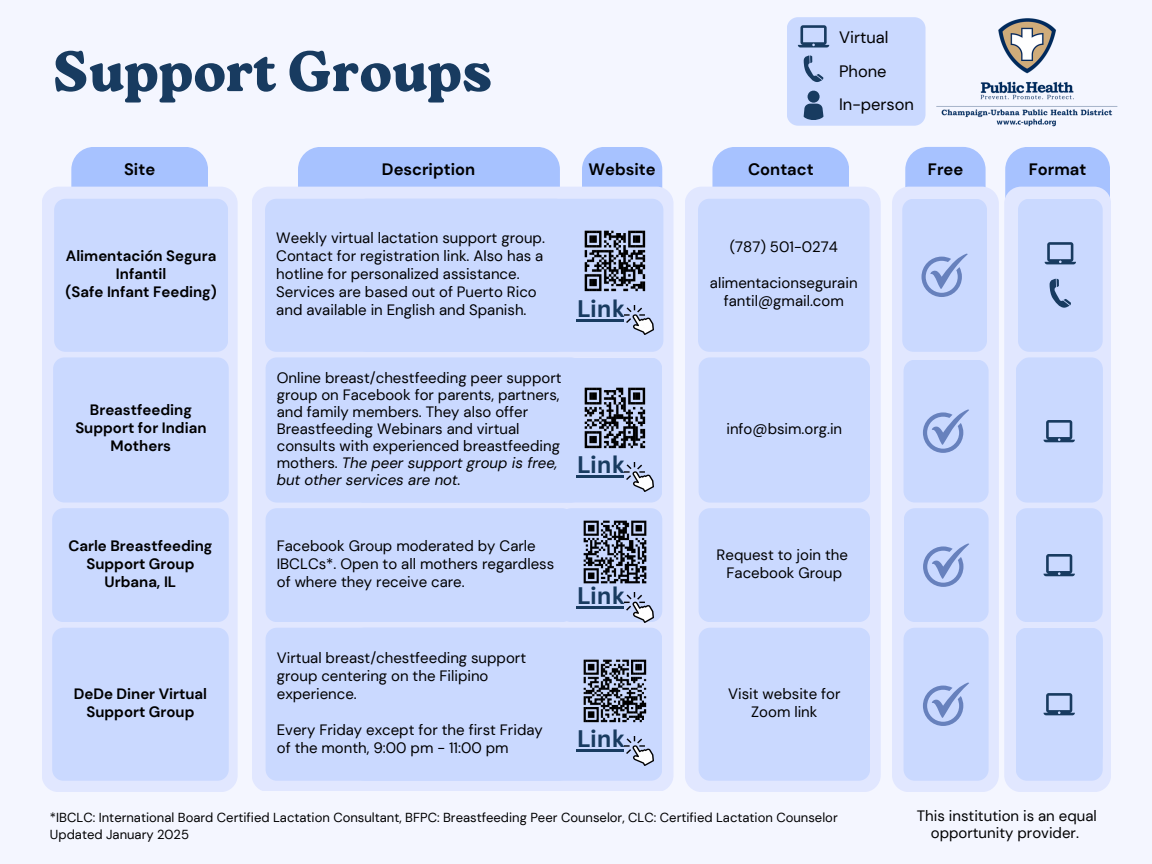
<style>
.page{position:relative;width:1152px;height:864px;background:#f4f6ff}
.page>*{position:absolute;margin:0;border:0;box-sizing:border-box;transform-origin:0 0}
.t1{font:800 57px "Roca One";letter-spacing:-.01em;color:#183b60}
.t2{font:700 23.4px "Canva Sans";color:#183b60}
.t3{font:700 16.5px "DM Sans";color:#000}
.t4{font:16.5px "DM Sans";color:#000}
.t5{font:15px/18px "DM Sans";color:#000}
.t6{font:700 15px/18px "DM Sans";color:#000;text-align:center}
.t7{font:13.05px "DM Sans";color:#000}
.s1{font-style:italic}
</style>
<div class="page">
<div style="left:71px;top:147px;width:137px;height:626px;background:#a7c2ff;border-radius:23px"></div>
<div style="left:42px;top:187px;width:196px;height:605px;background:#e1e7ff;border-radius:17px"></div>
<div style="left:712px;top:147px;width:137px;height:626px;background:#a7c2ff;border-radius:23px"></div>
<div style="left:685px;top:187px;width:196px;height:605px;background:#e1e7ff;border-radius:17px"></div>
<div style="left:582px;top:147px;width:80px;height:631px;background:#a7c2ff;border-radius:22px"></div>
<div style="left:1005px;top:147px;width:105px;height:631px;background:#a7c2ff;border-radius:22px"></div>
<div style="left:1004px;top:187px;width:107px;height:605px;background:#e1e7ff;border-radius:17px"></div>
<div style="left:298px;top:147px;width:262px;height:630px;background:#a7c2ff;border-radius:22px"></div>
<div style="left:252px;top:187px;width:422px;height:604px;background:#e1e7ff;border-radius:17px"></div>
<div style="left:905px;top:147px;width:81px;height:626px;background:#a7c2ff;border-radius:22px"></div>
<div style="left:892px;top:187px;width:107px;height:605px;background:#e1e7ff;border-radius:17px"></div>
<div style="left:787px;top:17px;width:138px;height:109px;background:#cad9ff;border-radius:11px"></div>
<svg style="left:804px;top:55px;width:20px;height:27px"></svg>
<svg style="left:804px;top:91px;width:20px;height:29px"></svg>
<svg style="left:798px;top:25px;width:31px;height:23px"></svg>
<div style="left:1018px;top:357px;width:85px;height:135px;background:#cad9ff;border-radius:11px"></div>
<div style="left:904px;top:360px;width:85px;height:143px;background:#cad9ff;border-radius:11px"></div>
<svg style="left:923px;top:409px;width:46px;height:44px"></svg>
<div style="left:1016px;top:360px;width:87px;height:142px;background:#cad9ff;border-radius:11px"></div>
<svg style="left:1044px;top:420px;width:31px;height:22px"></svg>
<div style="left:352px;top:358px;width:310px;height:145px;background:#cad9ff;border-radius:11px"></div>
<div style="left:53px;top:357px;width:176px;height:146px;background:#cad9ff;border-radius:11px"></div>
<div style="left:266px;top:357px;width:316px;height:146px;background:#cad9ff;border-radius:11px"></div>
<img style="left:584px;top:387px;width:62px;height:62px">
<hr style="left:577px;top:475px;width:47px;height:3px;background:#183b60">
<img style="left:624px;top:462px;width:29px;height:29px">
<div style="left:699px;top:357px;width:171px;height:146px;background:#cad9ff;border-radius:11px"></div>
<div style="left:699px;top:628px;width:171px;height:153px;background:#cad9ff;border-radius:11px"></div>
<div style="left:1016px;top:628px;width:87px;height:153px;background:#cad9ff;border-radius:11px"></div>
<div style="left:353px;top:628px;width:309px;height:153px;background:#cad9ff;border-radius:11px"></div>
<div style="left:266px;top:628px;width:304px;height:153px;background:#cad9ff;border-radius:11px"></div>
<div style="left:904px;top:628px;width:85px;height:153px;background:#cad9ff;border-radius:11px"></div>
<div style="left:52px;top:628px;width:177px;height:153px;background:#cad9ff;border-radius:11px"></div>
<svg style="left:923px;top:682px;width:46px;height:44px"></svg>
<svg style="left:1044px;top:693px;width:31px;height:23px"></svg>
<hr style="left:577px;top:750px;width:47px;height:2px;background:#183b60">
<img style="left:624px;top:736px;width:29px;height:29px">
<img style="left:583px;top:659px;width:64px;height:64px">
<div style="left:699px;top:508px;width:171px;height:114px;background:#cad9ff;border-radius:11px"></div>
<div style="left:1016px;top:508px;width:87px;height:114px;background:#cad9ff;border-radius:11px"></div>
<div style="left:266px;top:508px;width:307px;height:114px;background:#cad9ff;border-radius:11px"></div>
<div style="left:904px;top:508px;width:85px;height:114px;background:#cad9ff;border-radius:11px"></div>
<div style="left:560px;top:508px;width:102px;height:114px;background:#cad9ff;border-radius:11px"></div>
<div style="left:52px;top:508px;width:177px;height:114px;background:#cad9ff;border-radius:11px"></div>
<hr style="left:577px;top:606px;width:47px;height:3px;background:#183b60">
<img style="left:624px;top:593px;width:30px;height:29px">
<svg style="left:1043px;top:554px;width:32px;height:23px"></svg>
<svg style="left:923px;top:543px;width:46px;height:44px"></svg>
<div style="left:1018px;top:199px;width:85px;height:153px;background:#cad9ff;border-radius:11px"></div>
<div style="left:355px;top:199px;width:308px;height:153px;background:#cad9ff;border-radius:11px"></div>
<div style="left:902px;top:199px;width:85px;height:153px;background:#cad9ff;border-radius:11px"></div>
<div style="left:265px;top:199px;width:302px;height:153px;background:#cad9ff;border-radius:11px"></div>
<svg style="left:922px;top:254px;width:46px;height:43px"></svg>
<div style="left:54px;top:199px;width:174px;height:153px;background:#cad9ff;border-radius:11px"></div>
<img style="left:584px;top:230px;width:62px;height:62px">
<hr style="left:577px;top:319px;width:47px;height:2px;background:#183b60">
<img style="left:624px;top:306px;width:29px;height:29px">
<div style="left:698px;top:199px;width:172px;height:153px;background:#cad9ff;border-radius:11px"></div>
<svg style="left:1050px;top:279px;width:21px;height:29px"></svg>
<svg style="left:1045px;top:242px;width:31px;height:22px"></svg>
<img style="left:936px;top:18px;width:182px;height:108px">
<img style="left:583px;top:520px;width:64px;height:64px">
<h4 class="t1" style="left:52px;top:38px;width:442px">Support Groups</h4>
<p class="t4" style="left:839px;top:27px;width:51px">Virtual</p>
<h4 class="t4" style="left:839px;top:61px;width:49px">Phone</h4>
<p class="t4" style="left:839px;top:94px;width:76px">In-person</p>
<h2 class="t3" style="left:124px;top:158px;width:33px">Site</h2>
<h4 class="t3" style="left:382px;top:158px;width:95px">Description</h4>
<h2 class="t3" style="left:589px;top:158px;width:69px">Website</h2>
<p class="t3" style="left:748px;top:158px;width:67px">Contact</p>
<p class="t3" style="left:928px;top:158px;width:37px">Free</p>
<h4 class="t3" style="left:1029px;top:158px;width:59px">Format</h4>
<p class="t6" style="left:66px;top:247px;width:153px">Alimentación Segura<br>Infantil<br>(Safe Infant Feeding)</p>
<p class="t6" style="left:75px;top:401px;width:133px">Breastfeeding<br>Support for Indian<br>Mothers</p>
<h2 class="t6" style="left:68px;top:537px;width:146px">Carle Breastfeeding<br>Support Group<br>Urbana, IL</h2>
<h3 class="t6" style="left:74px;top:684px;width:135px">DeDe Diner Virtual<br>Support Group</h3>
<h4 class="t5" style="left:276px;top:229px;width:270px">Weekly virtual lactation support group.<br>Contact for registration link. Also has a hotline for personalized assistance.<br>Services are based out of Puerto Rico and available in English and Spanish.</h4>
<p class="t2" style="left:577px;top:292px;width:49px">Link</p>
<h4 class="t5" style="left:277px;top:370px;width:286px;line-height:16.8px">Online breast/chestfeeding peer support group on Facebook for parents, partners, and family members. They also offer Breastfeeding Webinars and virtual consults with experienced breastfeeding mothers. <span class="s1">The peer support group is free, but other services are not.</span></h4>
<h1 class="t2" style="left:577px;top:448px;width:49px">Link</h1>
<p class="t5" style="left:277px;top:537px;width:279px">Facebook Group moderated by Carle<br>IBCLCs*. Open to all mothers regardless of where they receive care.</p>
<h3 class="t5" style="left:277px;top:648px;width:251px">Virtual breast/chestfeeding support group centering on the Filipino experience.</h3>
<h3 class="t5" style="left:277px;top:720px;width:268px">Every Friday except for the first Friday of the month, 9:00 pm - 11:00 pm</h3>
<p class="t2" style="left:577px;top:579px;width:49px">Link</p>
<h3 class="t2" style="left:577px;top:722px;width:49px">Link</h3>
<h4 class="t5" style="left:730px;top:238px;width:110px">(787) 501-0274</h4>
<p class="t5" style="left:710px;top:274px;width:149px;text-align:center">alimentacionsegurain fantil@gmail.com</p>
<h3 class="t5" style="left:726px;top:420px;width:117px">info@bsim.org.in</h3>
<h4 class="t5" style="left:717px;top:546px;width:133px;text-align:center">Request to join the<br>Facebook Group</h4>
<h3 class="t5" style="left:728px;top:684px;width:114px;text-align:center">Visit website for<br>Zoom link</h3>
<h3 class="t7" style="left:50px;top:809px;width:789px">*IBCLC: International Board Certified Lactation Consultant, BFPC: Breastfeeding Peer Counselor, CLC: Certified Lactation Counselor</h3>
<h4 class="t7" style="left:50px;top:826px;width:141px">Updated January 2025</h4>
<p class="t5" style="left:917px;top:807px;width:181px;line-height:16.8px;text-align:center">This institution is an equal opportunity provider.</p>
</div>
